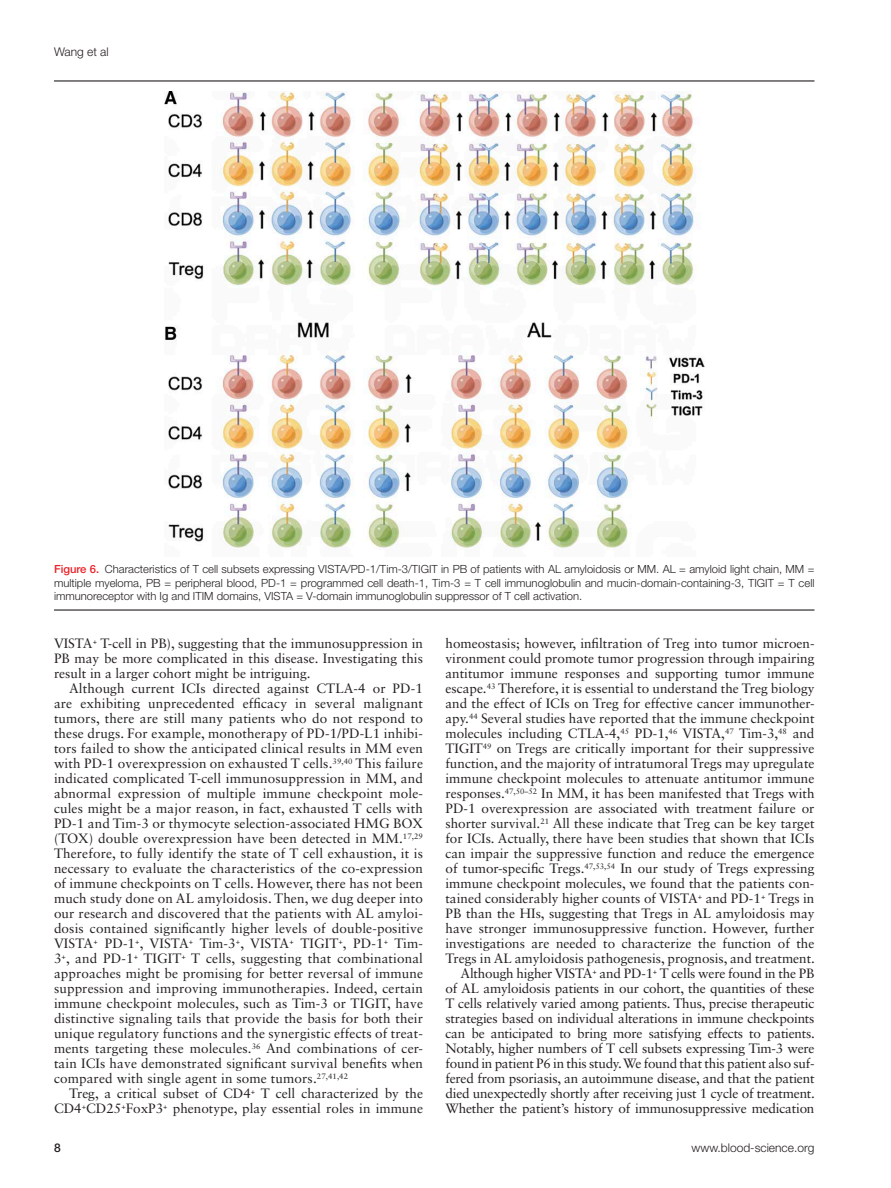
<style>
.page{position:relative;width:891px;height:1188px;background:#fff}
.page>*{position:absolute;margin:0;border:0;box-sizing:border-box;transform-origin:0 0}
.t1{font:13.5px/15px "Sabon LT Std";color:#231f20;text-align:justify}
.t2{font:300 12px "Helvetica Neue LT Std";color:#231f20}
.t3{font:500 12px "Helvetica Neue LT Std";color:#231f20}
.t4{font:300 11.25px/13.5px "Helvetica Neue LT Std";color:#231f20;text-align:justify}
.s1{font-weight:500;color:#ec2127}
</style>
<div class="page">
<img style="left:164px;top:92px;width:540px;height:458px">
<hr style="left:54px;top:80px;width:760px;height:2px;background:#231f20">
<hr style="left:54px;top:609px;width:760px;height:2px;background:#231f20">
<p class="t2" style="left:54px;top:44px;width:56px">Wang et al</p>
<p class="t4" style="left:54px;top:562px;width:762px"><span class="s1">Figure 6.</span> Characteristics of T cell subsets expressing VISTA/PD-1/Tim-3/TIGIT in PB of patients with AL amyloidosis or MM. AL = amyloid light chain, MM = multiple myeloma, PB = peripheral blood, PD-1 = programmed cell death-1, Tim-3 = T cell immunoglobulin and mucin-domain-containing-3, TIGIT = T cell immunoreceptor with Ig and ITIM domains, VISTA = V-domain immunoglobulin suppressor of T cell activation.</p>
<p class="t1" style="left:54px;top:636px;width:371px">VISTA<sup>+</sup> T-cell in PB), suggesting that the immunosuppression in PB may be more complicated in this disease. Investigating this result in a larger cohort might be intriguing.</p>
<p class="t1" style="left:54px;top:681px;width:371px;text-indent:15px">Although current ICIs directed against CTLA-4 or PD-1 are exhibiting unprecedented efficacy in several malignant tumors, there are still many patients who do not respond to these drugs. For example, monotherapy of PD-1/PD-L1 inhibi&shy;tors failed to show the anticipated clinical results in MM even with PD-1 overexpression on exhausted T cells.<sup>39,40</sup> This failure indicated complicated T-cell immunosuppression in MM, and abnormal expression of multiple immune checkpoint mole&shy;cules might be a major reason, in fact, exhausted T cells with PD-1 and Tim-3 or thymocyte selection-associated HMG BOX (TOX) double overexpression have been detected in MM.<sup>17,29<br></sup>Therefore, to fully identify the state of T cell exhaustion, it is necessary to evaluate the characteristics of the co-expression of immune checkpoints on T cells. However, there has not been much study done on AL amyloidosis. Then, we dug deeper into our research and discovered that the patients with AL amyloi&shy;dosis contained significantly higher levels of double-positive VISTA<sup>+</sup> PD-1<sup>+</sup>, VISTA<sup>+</sup> Tim-3<sup>+</sup>, VISTA<sup>+</sup> TIGIT<sup>+</sup>, PD-1<sup>+</sup> Tim-3<sup>+</sup>, and PD-1<sup>+</sup> TIGIT<sup>+</sup> T cells, suggesting that combinational approaches might be promising for better reversal of immune suppression and improving immunotherapies. Indeed, certain immune checkpoint molecules, such as Tim-3 or TIGIT, have distinctive signaling tails that provide the basis for both their unique regulatory functions and the synergistic effects of treat&shy;ments targeting these molecules.<sup>36</sup> And combinations of cer&shy;tain ICIs have demonstrated significant survival benefits when compared with single agent in some tumors.<sup>27,41,42</sup></p>
<p class="t1" style="left:54px;top:1086px;width:371px;text-align:right">Treg, a critical subset of CD4<sup>+</sup> T cell characterized by the<br>CD4<sup>+</sup>CD25<sup>+</sup>FoxP3<sup>+</sup> phenotype, play essential roles in immune</p>
<p class="t1" style="left:445px;top:636px;width:371px;text-align:right">homeostasis; however, infiltration of Treg into tumor microen&shy;vironment could promote tumor progression through impairing antitumor immune responses and supporting tumor immune escape.<sup>43</sup> Therefore, it is essential to understand the Treg biology and the effect of ICIs on Treg for effective cancer immunother&shy;apy.<sup>44</sup> Several studies have reported that the immune checkpoint molecules including CTLA-4,<sup>45</sup> PD-1,<sup>46</sup> VISTA,<sup>47</sup> Tim-3,<sup>48</sup> and TIGIT<sup>49</sup> on Tregs are critically important for their suppressive function, and the majority of intratumoral Tregs may upregulate immune checkpoint molecules to attenuate antitumor immune responses.<sup>47,50–52</sup> In MM, it has been manifested that Tregs with PD-1 overexpression are associated with treatment failure or shorter survival.<sup>21</sup> All these indicate that Treg can be key target for ICIs. Actually, there have been studies that shown that ICIs can impair the suppressive function and reduce the emergence of tumor-specific Tregs.<sup>47,53,54</sup> In our study of Tregs expressing immune checkpoint molecules, we found that the patients con&shy;tained considerably higher counts of VISTA<sup>+</sup> and PD-1<sup>+</sup> Tregs in PB than the HIs, suggesting that Tregs in AL amyloidosis may have stronger immunosuppressive function. However, further investigations are needed to characterize the function of the Tregs in AL amyloidosis pathogenesis, prognosis, and treatment.<br>Although higher VISTA<sup>+</sup> and PD-1<sup>+</sup> T cells were found in the PB<br>of AL amyloidosis patients in our cohort, the quantities of these T cells relatively varied among patients. Thus, precise therapeutic strategies based on individual alterations in immune checkpoints can be anticipated to bring more satisfying effects to patients.<br>Notably, higher numbers of T cell subsets expressing Tim-3 were found in patient P6 in this study. We found that this patient also suf&shy;fered from psoriasis, an autoimmune disease, and that the patient died unexpectedly shortly after receiving just 1 cycle of treatment.<br>Whether the patient’s history of immunosuppressive medication</p>
<p class="t3" style="left:54px;top:1140px;width:8px">8</p>
<p class="t2" style="left:692px;top:1140px;width:124px">www.blood-science.org</p>
</div>
